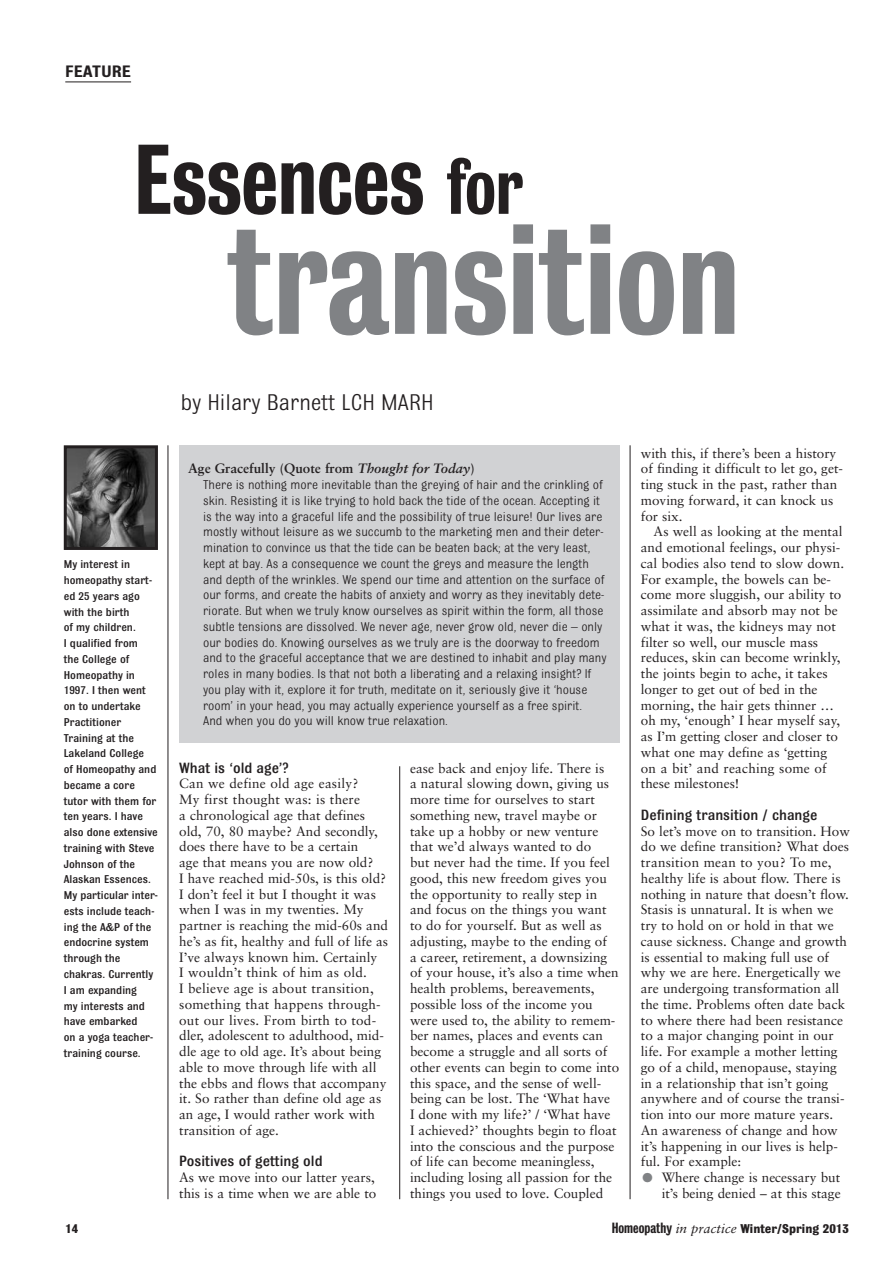
<style>
.page{position:relative;width:893px;height:1263px;background:#fff}
.page>*{position:absolute;margin:0;border:0;box-sizing:border-box;transform-origin:0 0}
.t1{font:144px "Bureau Grotesque Three Five";color:#808285}
.t2{font:90px "Bureau Grotesque Three Five";color:#231f20}
.t3{font:24px "Bulldog";color:#231f20}
.t4{font:500 15.75px "Bulldog";color:#231f20}
.t5{font:15px "Bureau Grotesque Five Five";color:#231f20}
.t6{font:13.5px/15.8px "Sabon";color:#231f20}
.t7{font:13.5px/15.8px "Bulldog";color:#231f20}
.t8{font:700 13.5px "Bulldog";color:#231f20}
.t9{font:700 13.5px "Sabon";color:#231f20}
.t10{font:500 12px/15.8px "Bulldog";color:#231f20}
.s1{font-size:72px}
.s2{font-style:italic}
.s3{font-size:27px;color:#808285}
.s4{font-family:"Bureau Grotesque Three Five";font-weight:400}
.s5{font-family:"Sabon";font-weight:400;font-style:italic}
</style>
<div class="page">
<hr style="left:630px;top:445px;width:1px;height:754px;background:#231f20">
<hr style="left:65px;top:82px;width:66px;height:1px;background:#231f20">
<img style="left:68px;top:449px;width:86px;height:97px">
<div style="left:64px;top:445px;width:94px;height:105px;border:3px solid #231f20"></div>
<hr style="left:168px;top:445px;width:1px;height:754px;background:#231f20">
<hr style="left:399px;top:766px;width:1px;height:433px;background:#231f20">
<div style="left:179px;top:445px;width:441px;height:298px;background:#d1d2d4"></div>
<p class="t5" style="left:65px;top:63px;width:67px">FEATURE</p>
<h2 class="t2" style="left:134px;top:145px;width:390px">Essences <span class="s1">for</span></h2>
<h1 class="t1" style="left:227px;top:223px;width:514px">transition</h1>
<p class="t10" style="left:64px;top:556px;width:96px">My interest in homeopathy start&shy;ed 25 years ago with the birth<br>of my children.<br>I qualified from<br>the College of<br>Homeopathy in<br>1997. I then went on to undertake<br>Practitioner<br>Training at the<br>Lakeland College<br>of Homeopathy and became a core tutor with them for ten years. I have also done extensive training with Steve<br>Johnson of the<br>Alaskan Essences.<br>My particular inter&shy;ests include teach&shy;ing the A&amp;P of the endocrine system through the chakras. Currently<br>I am expanding<br>my interests and have embarked<br>on a yoga teacher&shy;training course.</p>
<h3 class="t3" style="left:181px;top:388px;width:254px">by Hilary Barnett LCH MARH</h3>
<p class="t9" style="left:188px;top:463px;width:288px">Age Gracefully (Quote from <span class="s2">Thought for Today</span>)</p>
<p class="t7" style="left:203px;top:476px;width:405px">There is nothing more inevitable than the greying of hair and the crinkling of skin. Resisting it is like trying to hold back the tide of the ocean. Accepting it is the way into a graceful life and the possibility of true leisure! Our lives are mostly without leisure as we succumb to the marketing men and their deter&shy;mination to convince us that the tide can be beaten back; at the very least, kept at bay. As a consequence we count the greys and measure the length and depth of the wrinkles. We spend our time and attention on the surface of our forms, and create the habits of anxiety and worry as they inevitably dete&shy;riorate. But when we truly know ourselves as spirit within the form, all those subtle tensions are dissolved. We never age, never grow old, never die – only our bodies do. Knowing ourselves as we truly are is the doorway to freedom and to the graceful acceptance that we are destined to inhabit and play many roles in many bodies. Is that not both a liberating and a relaxing insight? If you play with it, explore it for truth, meditate on it, seriously give it ‘house room’ in your head, you may actually experience yourself as a free spirit.<br>And when you do you will know true relaxation.</p>
<p class="t4" style="left:179px;top:758px;width:111px">What is ‘old age’?</p>
<p class="t6" style="left:179px;top:777px;width:210px">Can we define old age easily?<br>My first thought was: is there<br>a chronological age that defines old, 70, 80 maybe? And secondly, does there have to be a certain<br>age that means you are now old?<br>I have reached mid-50s, is this old?<br>I don’t feel it but I thought it was when I was in my twenties. My partner is reaching the mid-60s and he’s as fit, healthy and full of life as<br>I’ve always known him. Certainly<br>I wouldn’t think of him as old.<br>I believe age is about transition, something that happens through&shy;out our lives. From birth to tod&shy;dler, adolescent to adulthood, mid&shy;dle age to old age. It’s about being able to move through life with all the ebbs and flows that accompany it. So rather than define old age as an age, I would rather work with transition of age.</p>
<p class="t4" style="left:179px;top:1152px;width:145px">Positives of getting old</p>
<p class="t6" style="left:179px;top:1171px;width:199px">As we move into our latter years, this is a time when we are able to</p>
<p class="t6" style="left:410px;top:761px;width:211px">ease back and enjoy life. There is<br>a natural slowing down, giving us more time for ourselves to start something new, travel maybe or take up a hobby or new venture that we’d always wanted to do<br>but never had the time. If you feel good, this new freedom gives you the opportunity to really step in and focus on the things you want to do for yourself. But as well as adjusting, maybe to the ending of<br>a career, retirement, a downsizing of your house, it’s also a time when health problems, bereavements, possible loss of the income you were used to, the ability to remem&shy;ber names, places and events can become a struggle and all sorts of other events can begin to come into this space, and the sense of well&shy;being can be lost. The ‘What have<br>I done with my life?’ / ‘What have<br>I achieved?’ thoughts begin to float into the conscious and the purpose of life can become meaningless, including losing all passion for the things you used to love. Coupled</p>
<p class="t6" style="left:641px;top:446px;width:204px">with this, if there’s been a history of finding it difficult to let go, get&shy;ting stuck in the past, rather than moving forward, it can knock us for six.</p>
<p class="t6" style="left:641px;top:525px;width:205px;text-indent:13px">As well as looking at the mental and emotional feelings, our physi&shy;cal bodies also tend to slow down.<br>For example, the bowels can be&shy;come more sluggish, our ability to assimilate and absorb may not be what it was, the kidneys may not filter so well, our muscle mass reduces, skin can become wrinkly, the joints begin to ache, it takes longer to get out of bed in the morning, the hair gets thinner … oh my, ‘enough’ I hear myself say, as I’m getting closer and closer to what one may define as ‘getting on a bit’ and reaching some of these milestones!</p>
<p class="t4" style="left:641px;top:805px;width:178px">Defining transition / change</p>
<p class="t6" style="left:641px;top:824px;width:211px">So let’s move on to transition. How do we define transition? What does transition mean to you? To me, healthy life is about flow. There is nothing in nature that doesn’t flow.<br>Stasis is unnatural. It is when we try to hold on or hold in that we cause sickness. Change and growth is essential to making full use of why we are here. Energetically we are undergoing transformation all the time. Problems often date back to where there had been resistance to a major changing point in our life. For example a mother letting go of a child, menopause, staying in a relationship that isn’t going anywhere and of course the transi&shy;tion into our more mature years.<br>An awareness of change and how it’s happening in our lives is help&shy;ful. For example:</p>
<p class="t6" style="left:641px;top:1171px;width:201px;text-align:right"><span class="s3">•</span> Where change is necessary but it’s being denied – at this stage</p>
<p class="t8" style="left:65px;top:1221px;width:15px">14</p>
<p class="t8" style="left:612px;top:1221px;width:239px"><span class="s4">Homeopathy</span> <span class="s5">in practice</span> Winter/Spring 2013</p>
</div>
